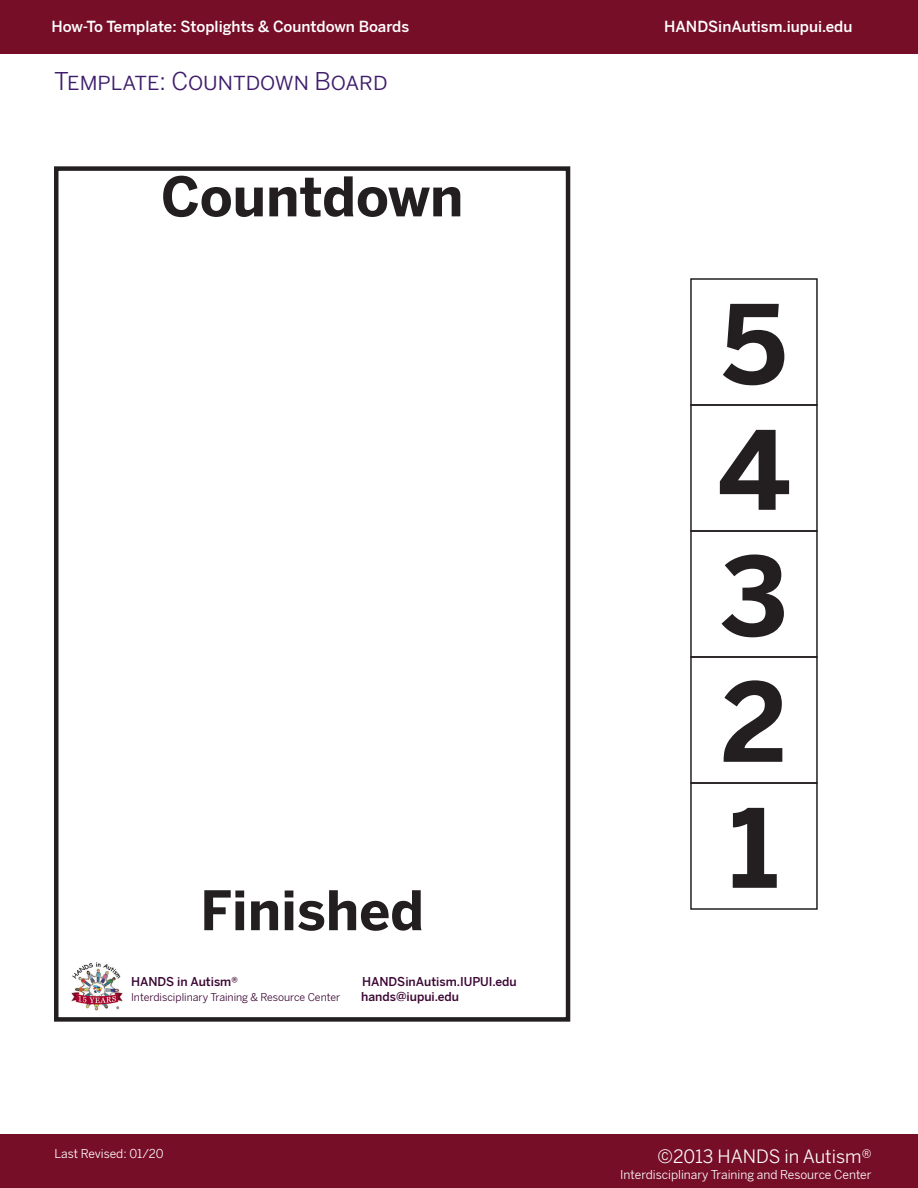
<style>
.page{position:relative;width:918px;height:1188px;background:#fff}
.page>*{position:absolute;margin:0;border:0;box-sizing:border-box;transform-origin:0 0}
.t1{font:700 108px "Benton Sans";color:#231f20}
.t2{font:700 54px "Benton Sans";color:#231f20}
.Subtitle{font:24px "Benton Sans";color:#3e1d6b}
.t3{font:18px "Benton Sans";color:#fff}
.t4{font:500 15px "Benton Sans";color:#fff}
.t5{font:12px "Benton Sans";color:#fff}
.Contact_Info{font:500 12px "Benton Sans";color:#3b0633}
.Contact_Info-2{font:10.5px "Benton Sans";color:#3b0633}
</style>
<div class="page">
<div style="left:0;top:0;width:918px;height:54px;background:#770e28"></div>
<div style="left:0;top:1134px;width:918px;height:54px;background:#770e28"></div>
<div style="left:54px;top:166px;width:516px;height:856px;border:4px solid #231f20"></div>
<div style="left:690px;top:278px;width:128px;height:128px;border:2px solid #231f20"></div>
<div style="left:690px;top:404px;width:128px;height:128px;border:2px solid #231f20"></div>
<div style="left:690px;top:530px;width:128px;height:128px;border:2px solid #231f20"></div>
<div style="left:690px;top:656px;width:128px;height:128px;border:2px solid #231f20"></div>
<div style="left:690px;top:782px;width:128px;height:128px;border:2px solid #231f20"></div>
<img style="left:71px;top:962px;width:52px;height:49px">
<p class="t4" style="left:51px;top:18px;width:359px">How-To Template: Stoplights &amp; Countdown Boards</p>
<p class="t4" style="left:664px;top:18px;width:190px">HANDSinAutism.iupui.edu</p>
<p class="Subtitle" style="left:54px;top:67px;width:335px">Template: Countdown Board</p>
<p class="t2" style="left:161px;top:163px;width:304px">Countdown</p>
<p class="t2" style="left:200px;top:877px;width:225px">Finished</p>
<p class="Contact_Info" style="left:131px;top:974px;width:108px">HANDS in Autism®</p>
<p class="Contact_Info" style="left:362px;top:974px;width:156px">HANDSinAutism.IUPUI.edu</p>
<p class="Contact_Info-2" style="left:131px;top:991px;width:211px">Interdisciplinary Training &amp; Resource Center</p>
<p class="Contact_Info" style="left:361px;top:989px;width:99px">hands@iupui.edu</p>
<p class="t5" style="left:54px;top:1147px;width:111px">Last Revised: 01/20</p>
<p class="t1" style="left:721px;top:277px;width:67px">5</p>
<p class="t1" style="left:717px;top:403px;width:75px">4</p>
<p class="t1" style="left:720px;top:529px;width:69px">3</p>
<p class="t1" style="left:721px;top:655px;width:68px">2</p>
<p class="t1" style="left:729px;top:781px;width:51px">1</p>
<p class="t3" style="left:658px;top:1146px;width:215px">©2013 HANDS in Autism®</p>
<p class="t5" style="left:620px;top:1168px;width:253px">Interdisciplinary Training and Resource Center</p>
</div>
